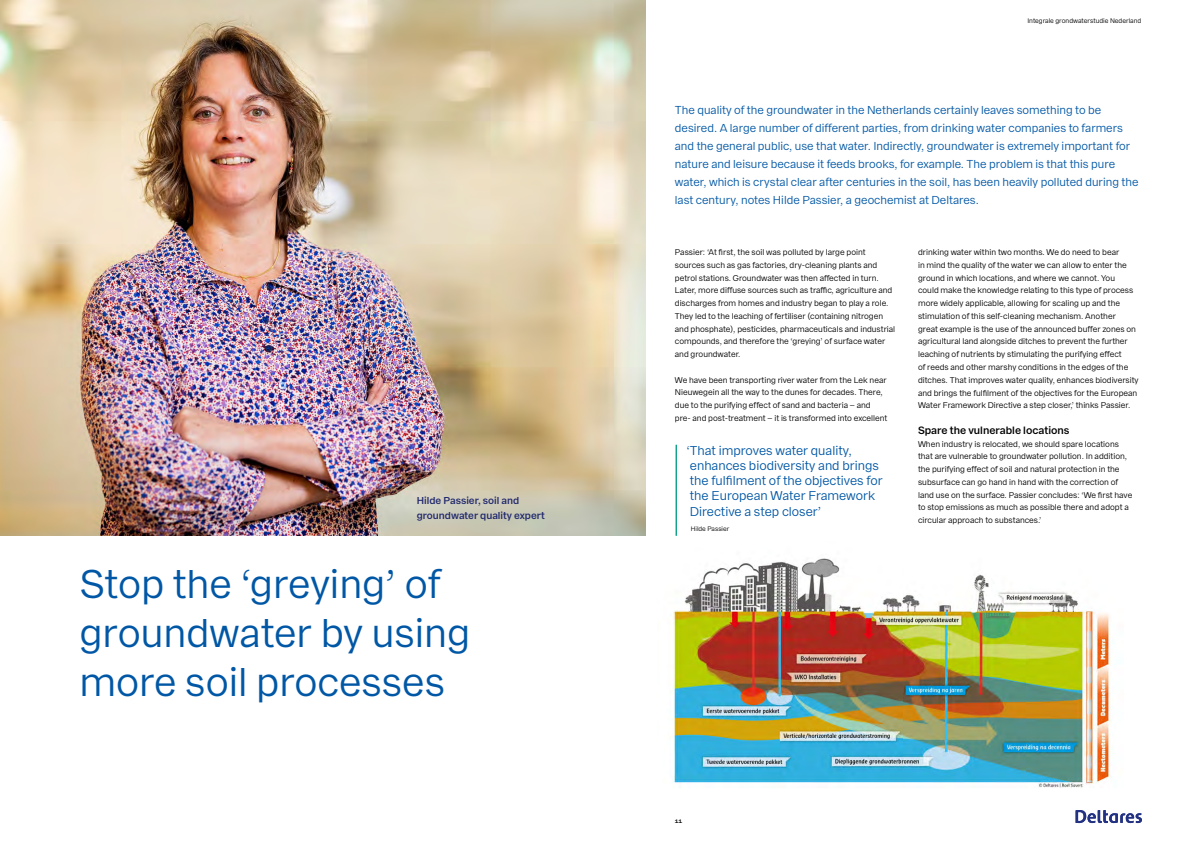
<style>
.page{position:relative;width:1191px;height:842px;background:#fff}
.page>*{position:absolute;margin:0;border:0;box-sizing:border-box;transform-origin:0 0}
.t1{font:40px/49px "Franca";color:#0057a5}
.t2{font:12.8px/15.2px "Franca";color:#0057a5}
.t3{font:11.5px/18px "Franca";color:#0057a5}
.t4{font:600 10.6px "Franca";color:#000}
.t5{font:600 10px/15px "Franca";color:#20286d}
.t6{font:8.3px/12.8px "Franca";color:#000}
.t7{font:6.6px "Franca";color:#000}
.t8{font:600 6.6px "Franca";color:#000}
.t9{font:6.5px "Franca";color:#000}
.s1{font-size:13px}
</style>
<div class="page">
<svg style="left:1075px;top:810px;width:67px;height:13px"></svg>
<hr style="left:675px;top:445px;width:2px;height:91px;background:#009c82">
<img style="left:670px;top:558px;width:441px;height:230px">
<img style="left:0;top:0;width:645px;height:536px">
<p class="t5" style="left:417px;top:493px;width:129px">Hilde Passier, soil and groundwater quality expert</p>
<h1 class="t1" style="left:79px;top:559px;width:392px">Stop the ‘greying’ of groundwater by using more soil processes</h1>
<p class="t7" style="left:1027px;top:16px;width:115px">Integrale grondwaterstudie Nederland</p>
<p class="t3" style="left:675px;top:101px;width:465px">The quality of the groundwater in the Netherlands certainly leaves something to be desired. A large number of different parties, from drinking water companies to farmers and the general public, use that water. Indirectly, groundwater is extremely important for nature and leisure because it feeds brooks, for example. The problem is that this pure water, which is crystal clear after centuries in the soil, has been heavily polluted during the last century, notes Hilde Passier, a geochemist at Deltares.</p>
<p class="t6" style="left:675px;top:246px;width:222px">Passier: ‘At first, the soil was polluted by large point sources such as gas factories, dry-cleaning plants and petrol stations. Groundwater was then affected in turn.<br>Later, more diffuse sources such as traffic, agriculture and discharges from homes and industry began to play a role.<br>They led to the leaching of fertiliser (containing nitrogen and phosphate), pesticides, pharmaceuticals and industrial compounds, and therefore the ‘greying’ of surface water and groundwater.</p>
<p class="t6" style="left:675px;top:373px;width:214px">We have been transporting river water from the Lek near Nieuwegein all the way to the dunes for decades. There, due to the purifying effect of sand and bacteria – and pre- and post-treatment – it is transformed into excellent</p>
<h2 class="t2" style="left:686px;top:443px;width:198px">‘That improves water quality, enhances biodiversity and brings the fulfilment of the objectives for the European Water Framework<br>Directive a step closer<span class="s1">’</span></h2>
<p class="t9" style="left:691px;top:525px;width:40px">Hilde Passier</p>
<p class="t6" style="left:918px;top:246px;width:222px">drinking water within two months. We do need to bear<br>in mind the quality of the water we can allow to enter the ground in which locations, and where we cannot. You<br>could make the knowledge relating to this type of process more widely applicable, allowing for scaling up and the stimulation of this self-cleaning mechanism. Another<br>great example is the use of the announced buffer zones on agricultural land alongside ditches to prevent the further leaching of nutrients by stimulating the purifying effect<br>of reeds and other marshy conditions in the edges of the ditches. That improves water quality, enhances biodiversity and brings the fulfilment of the objectives for the European Water Framework Directive a step closer,’ thinks Passier.</p>
<p class="t4" style="left:918px;top:423px;width:153px">Spare the vulnerable locations</p>
<p class="t6" style="left:918px;top:437px;width:216px">When industry is relocated, we should spare locations that are vulnerable to groundwater pollution. In addition, the purifying effect of soil and natural protection in the subsurface can go hand in hand with the correction of land use on the surface. Passier concludes: ‘We first have to stop emissions as much as possible there and adopt a circular approach to substances.’</p>
<p class="t8" style="left:675px;top:816px;width:9px">11</p>
</div>
